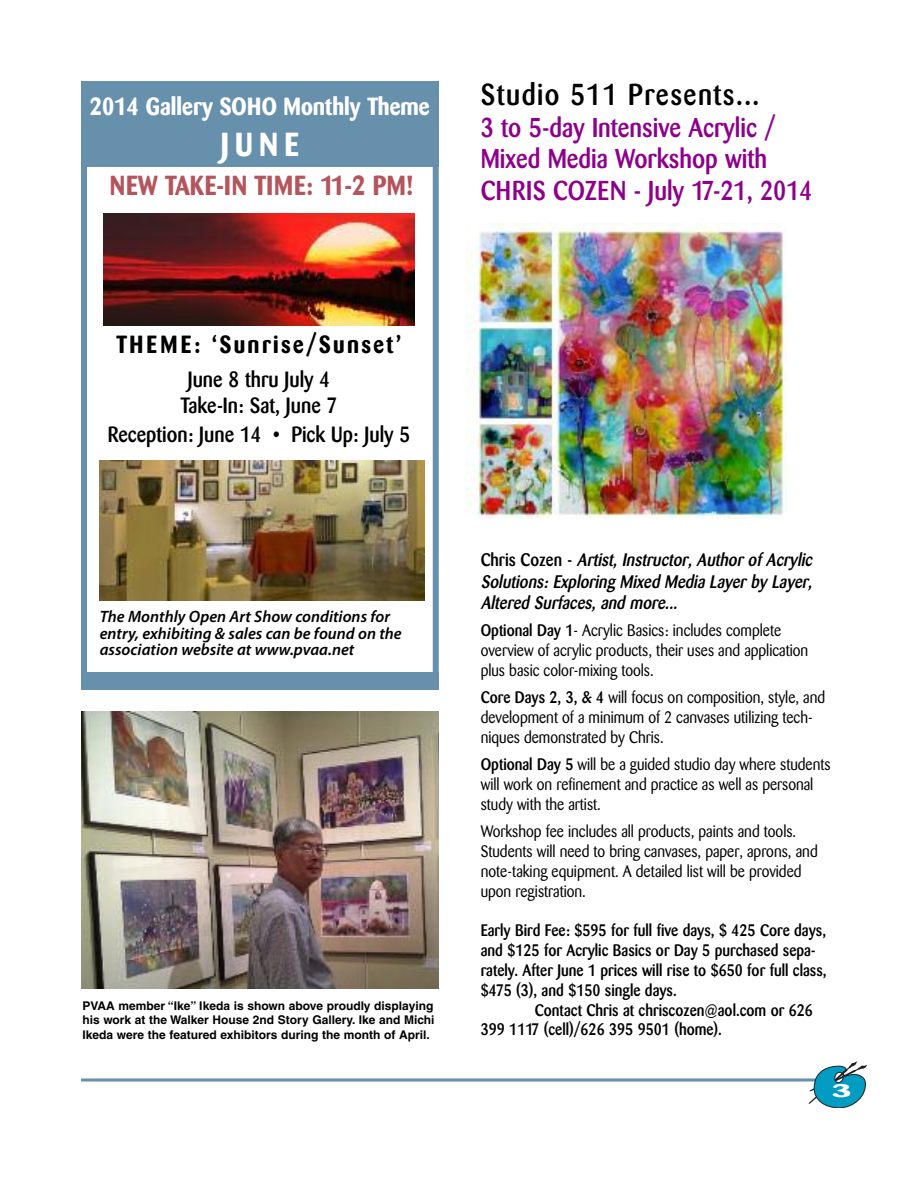
<style>
.page{position:relative;width:918px;height:1188px;background:#fff}
.page>*{position:absolute;margin:0;border:0;box-sizing:border-box;transform-origin:0 0}
.t1{font:700 33px "Barmeno";color:#fff;scale:.92 1}
.t2{font:500 30px "Barmeno";letter-spacing:.055em;color:#000;scale:.9 1}
.t3{font:700 27.3px "Barmeno";letter-spacing:.02em;color:#b4555d;scale:.9 1}
.t4{font:500 27px/31.5px "Barmeno";color:#8e008c;scale:.9 1}
.t5{font:700 24.6px "Barmeno";color:#fff;scale:.92 1}
.t6{font:700 24.6px "Barmeno";letter-spacing:.11em;color:#000;scale:.9 1}
.t7{font:500 21.9px/26.2px "Barmeno";color:#000;text-align:center;scale:.9 1}
.t8{font:italic 500 18px/21.6px "Barmeno";color:#000;text-align:justify;scale:.9 1}
.t9{font:700 18px "Barmeno";color:#fff;scale:2.1 1}
.t10{font:16.5px/19.8px "Barmeno";color:#000;scale:.9 1}
.t11{font:500 16.5px/19.8px "Barmeno";color:#000;scale:.9 1}
.t12{font:italic 600 16.5px/16.4px "Myriad Pro";color:#000}
.t13{font:700 12px/14.4px "Helvetica";color:#000;text-align:justify}
.s1{font-style:normal}
.s2{font-weight:500}
</style>
<div class="page">
<svg style="left:81px;top:1078px;width:728px;height:4px;background:#8cabc0"></svg>
<svg style="left:809px;top:1061px;width:58px;height:47px"></svg>
<img style="left:467px;top:224px;width:319px;height:294px">
<div style="left:81px;top:81px;width:358px;height:609px;border:6px solid #6790ac"></div>
<div style="left:81px;top:81px;width:358px;height:86px;background:#6790ac"></div>
<div style="left:81px;top:672px;width:358px;height:18px;background:#6790ac"></div>
<img style="left:99px;top:461px;width:325px;height:140px">
<img style="left:103px;top:213px;width:312px;height:113px">
<img style="left:81px;top:712px;width:358px;height:277px">
<h3 class="t5" style="left:90px;top:94px;width:371px">2014 Gallery SOHO Monthly Theme</h3>
<h1 class="t1" style="left:221px;top:128px;width:87px">JUNE</h1>
<h3 class="t3" style="left:110px;top:172px;width:338px">NEW TAKE-IN TIME: 11-2 PM!</h3>
<h2 class="t2" style="left:481px;top:83px;width:311px">Studio 511 Presents...</h2>
<h3 class="t4" style="left:481px;top:114px;width:370px">3 to 5-day Intensive Acrylic /<br>Mixed Media Workshop with<br>CHRIS COZEN - July 17-21, 2014</h3>
<h3 class="t6" style="left:116px;top:332px;width:318px">THEME: ‘Sunrise/Sunset’</h3>
<h3 class="t7" style="left:181px;top:368px;width:176px">June 8 thru July 4<br>Take-In: Sat, June 7</h3>
<h3 class="t7" style="left:108px;top:423px;width:338px">Reception: June 14 • Pick Up: July 5</h3>
<p class="t12" style="left:100px;top:610px;width:304px">The Monthly Open Art Show conditions for entry, exhibiting &amp; sales can be found on the association website at www.pvaa.net</p>
<p class="t13" style="left:82px;top:1000px;width:354px">PVAA member “Ike” Ikeda is shown above proudly displaying his work at the Walker House 2nd Story Gallery. Ike and Michi Ikeda were the featured exhibitors during the month of April.</p>
<p class="t8" style="left:481px;top:550px;width:373px"><span class="s1">C h r i s C o z e n -</span> Artist, Instructor, Author of Acrylic Solutions: Exploring Mixed Media Layer by Layer, Altered Surfaces, and more...</p>
<p class="t10" style="left:481px;top:622px;width:365px"><span class="s2">Optional Day 1</span>- Acrylic Basics: includes complete overview of acrylic products, their uses and application plus basic color-mixing tools.</p>
<p class="t10" style="left:481px;top:689px;width:384px"><span class="s2">Core Days 2, 3, &amp; 4</span> will focus on composition, style, and development of a minimum of 2 canvases utilizing tech&shy;niques demonstrated by Chris.</p>
<p class="t10" style="left:481px;top:756px;width:390px"><span class="s2">Optional Day 5</span> will be a guided studio day where students will work on refinement and practice as well as personal study with the artist.</p>
<p class="t10" style="left:481px;top:823px;width:376px">Workshop fee includes all products, paints and tools.<br>Students will need to bring canvases, paper, aprons, and note-taking equipment. A detailed list will be provided upon registration.</p>
<p class="t11" style="left:481px;top:922px;width:386px">Early Bird Fee: $595 for full five days, $ 425 Core days, and $125 for Acrylic Basics or Day 5 purchased sepa&shy;rately. After June 1 prices will rise to $650 for full class, $475 (3), and $150 single days.</p>
<p class="t11" style="left:481px;top:1001px;width:371px;text-indent:54px">Contact Chris at chriscozen@aol.com or 626<br>399 1117 (cell)/626 395 9501 (home).</p>
<p class="t9" style="left:832px;top:1081px;width:11px">3</p>
</div>
